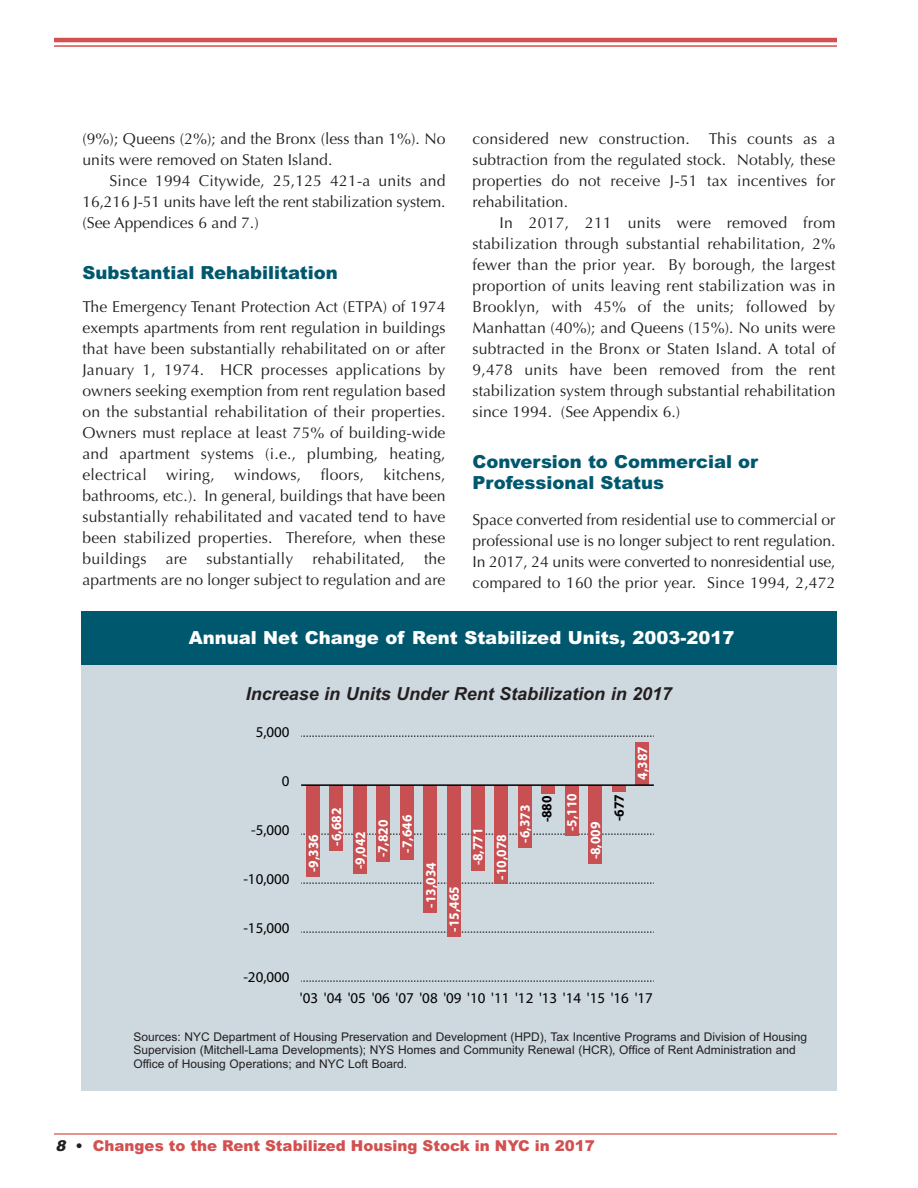
<style>
.page{position:relative;width:918px;height:1188px;background:#fff}
.page>*{position:absolute;margin:0;border:0;box-sizing:border-box;transform-origin:0 0}
.t1{font:900 18px/21px "Arial";color:#00586e}
.t2{font:900 18px "Arial";color:#fff}
.t3{font:italic 700 18px "Arial";color:#231f20}
.t4{font:15.75px/21px "Optima";color:#231f20;text-align:justify}
.t5{font:15px "Myriad";color:#000}
.t6{font:900 15px "Arial";color:#d2504f}
.t7{font:700 14.1px/23.5px "Myriad";letter-spacing:-.005em;color:#fff;scale:.95 1}
.t8{font:700 14.1px "Myriad";letter-spacing:-.005em;color:#000;scale:.95 1}
.t9{font:12px/13.5px "Arial";color:#231f20}
.s1{font-style:italic;color:#231f20}
.s2{color:#231f20}
</style>
<div class="page">
<hr style="left:54px;top:1133px;width:783px;height:2px;background:#da7268">
<hr style="left:54px;top:38px;width:783px;height:4px;background:#d2504f">
<hr style="left:54px;top:45px;width:783px;height:2px;background:#d2504f">
<div style="left:81px;top:615px;width:756px;height:475px;background:#cdd8df"></div>
<svg style="left:301px;top:981px;width:353px;height:1px"></svg>
<svg style="left:301px;top:932px;width:353px;height:1px"></svg>
<svg style="left:301px;top:883px;width:353px;height:1px"></svg>
<svg style="left:301px;top:834px;width:353px;height:1px"></svg>
<svg style="left:301px;top:736px;width:353px;height:1px"></svg>
<div style="left:306px;top:785px;width:13px;height:92px;background:#c85053"></div>
<div style="left:330px;top:785px;width:13px;height:66px;background:#c85053"></div>
<div style="left:353px;top:785px;width:14px;height:89px;background:#c85053"></div>
<div style="left:377px;top:785px;width:13px;height:77px;background:#c85053"></div>
<div style="left:400px;top:785px;width:14px;height:75px;background:#c85053"></div>
<div style="left:424px;top:785px;width:13px;height:128px;background:#c85053"></div>
<div style="left:447px;top:785px;width:14px;height:152px;background:#c85053"></div>
<div style="left:471px;top:785px;width:13px;height:86px;background:#c85053"></div>
<div style="left:494px;top:785px;width:14px;height:99px;background:#c85053"></div>
<div style="left:518px;top:785px;width:13px;height:63px;background:#c85053"></div>
<div style="left:541px;top:785px;width:14px;height:9px;background:#c85053"></div>
<div style="left:565px;top:785px;width:13px;height:50px;background:#c85053"></div>
<div style="left:612px;top:785px;width:13px;height:7px;background:#c85053"></div>
<div style="left:636px;top:742px;width:13px;height:43px;background:#c85053"></div>
<div style="left:589px;top:785px;width:13px;height:79px;background:#c85053"></div>
<hr style="left:301px;top:784px;width:353px;height:2px;background:#000">
<div style="left:81px;top:611px;width:756px;height:54px;background:#00586e"></div>
<p class="t4" style="left:82px;top:129px;width:365px">(9%); Queens (2%); and the Bronx (less than 1%). No units were removed on Staten Island.</p>
<p class="t4" style="left:83px;top:171px;width:364px;text-indent:27px">Since 1994 Citywide, 25,125 421-a units and 16,216 J-51 units have left the rent stabilization system. (See Appendices 6 and 7.)</p>
<p class="t1" style="left:82px;top:263px;width:257px">Substantial Rehabilitation</p>
<p class="t4" style="left:82px;top:297px;width:365px">The Emergency Tenant Protection Act (ETPA) of 1974 exempts apartments from rent regulation in buildings that have been substantially rehabilitated on or after January 1, 1974. HCR processes applications by owners seeking exemption from rent regulation based on the substantial rehabilitation of their properties.<br>Owners must replace at least 75% of building-wide and apartment systems (i.e., plumbing, heating, electrical wiring, windows, floors, kitchens, bathrooms, etc.). In general, buildings that have been substantially rehabilitated and vacated tend to have been stabilized properties. Therefore, when these buildings are substantially rehabilitated, the apartments are no longer subject to regulation and are</p>
<p class="t4" style="left:472px;top:129px;width:365px">considered new construction. This counts as a subtraction from the regulated stock. Notably, these properties do not receive J-51 tax incentives for rehabilitation.</p>
<p class="t4" style="left:472px;top:213px;width:365px;text-indent:27px">In 2017, 211 units were removed from stabilization through substantial rehabilitation, 2% fewer than the prior year. By borough, the largest proportion of units leaving rent stabilization was in Brooklyn, with 45% of the units; followed by Manhattan (40%); and Queens (15%). No units were subtracted in the Bronx or Staten Island. A total of 9,478 units have been removed from the rent stabilization system through substantial rehabilitation since 1994. (See Appendix 6.)</p>
<p class="t1" style="left:472px;top:452px;width:287px">Conversion to Commercial or<br>Professional Status</p>
<p class="t4" style="left:472px;top:510px;width:365px">Space converted from residential use to commercial or professional use is no longer subject to rent regulation.<br>In 2017, 24 units were converted to nonresidential use, compared to 160 the prior year. Since 1994, 2,472</p>
<p class="t2" style="left:189px;top:627px;width:547px">Annual Net Change of Rent Stabilized Units, 2003-2017</p>
<p class="t3" style="left:246px;top:684px;width:428px">Increase in Units Under Rent Stabilization in 2017</p>
<p class="t5" style="left:256px;top:726px;width:35px">5,000</p>
<p class="t5" style="left:282px;top:775px;width:9px">0</p>
<p class="t5" style="left:251px;top:824px;width:40px">-5,000</p>
<p class="t5" style="left:243px;top:873px;width:48px">-10,000</p>
<p class="t5" style="left:243px;top:922px;width:48px">-15,000</p>
<p class="t7" style="left:303px;top:872px;width:41px;rotate:-90deg">-9,336</p>
<p class="t7" style="left:326px;top:846px;width:41px;rotate:-90deg">-6,682</p>
<p class="t7" style="left:350px;top:869px;width:41px;rotate:-90deg">-9,042</p>
<p class="t7" style="left:372px;top:857px;width:41px;rotate:-90deg">-7,820</p>
<p class="t7" style="left:397px;top:853px;width:41px;rotate:-90deg">-7,646</p>
<p class="t7" style="left:420px;top:908px;width:49px;rotate:-90deg">-13,034</p>
<p class="t7" style="left:444px;top:932px;width:49px;rotate:-90deg">-15,465</p>
<p class="t7" style="left:467px;top:865px;width:41px;rotate:-90deg">-8,771</p>
<p class="t7" style="left:491px;top:880px;width:49px;rotate:-90deg">-10,078</p>
<p class="t7" style="left:514px;top:843px;width:41px;rotate:-90deg">-6,373</p>
<p class="t8" style="left:542px;top:822px;width:30px;rotate:-90deg">-880</p>
<p class="t7" style="left:561px;top:859px;width:71px;text-indent:28px;rotate:-90deg">-5,110 -8,009</p>
<p class="t8" style="left:614px;top:821px;width:30px;rotate:-90deg">-677</p>
<p class="t7" style="left:632px;top:780px;width:37px;rotate:-90deg">4,387</p>
<p class="t5" style="left:243px;top:971px;width:48px">-20,000</p>
<p class="t5" style="left:300px;top:992px;width:354px">'03 '04 '05 '06 '07 '08 '09 '10 '11 '12 '13 '14 '15 '16 '17</p>
<p class="t9" style="left:133px;top:1030px;width:675px">Sources: NYC Department of Housing Preservation and Development (HPD), Tax Incentive Programs and Division of Housing<br>Supervision (Mitchell-Lama Developments); NYS Homes and Community Renewal (HCR), Office of Rent Administration and<br>Office of Housing Operations; and NYC Loft Board.</p>
<p class="t6" style="left:55px;top:1137px;width:541px"><span class="s1">8</span> <span class="s2">•</span> Changes to the Rent Stabilized Housing Stock in NYC in 2017</p>
</div>
